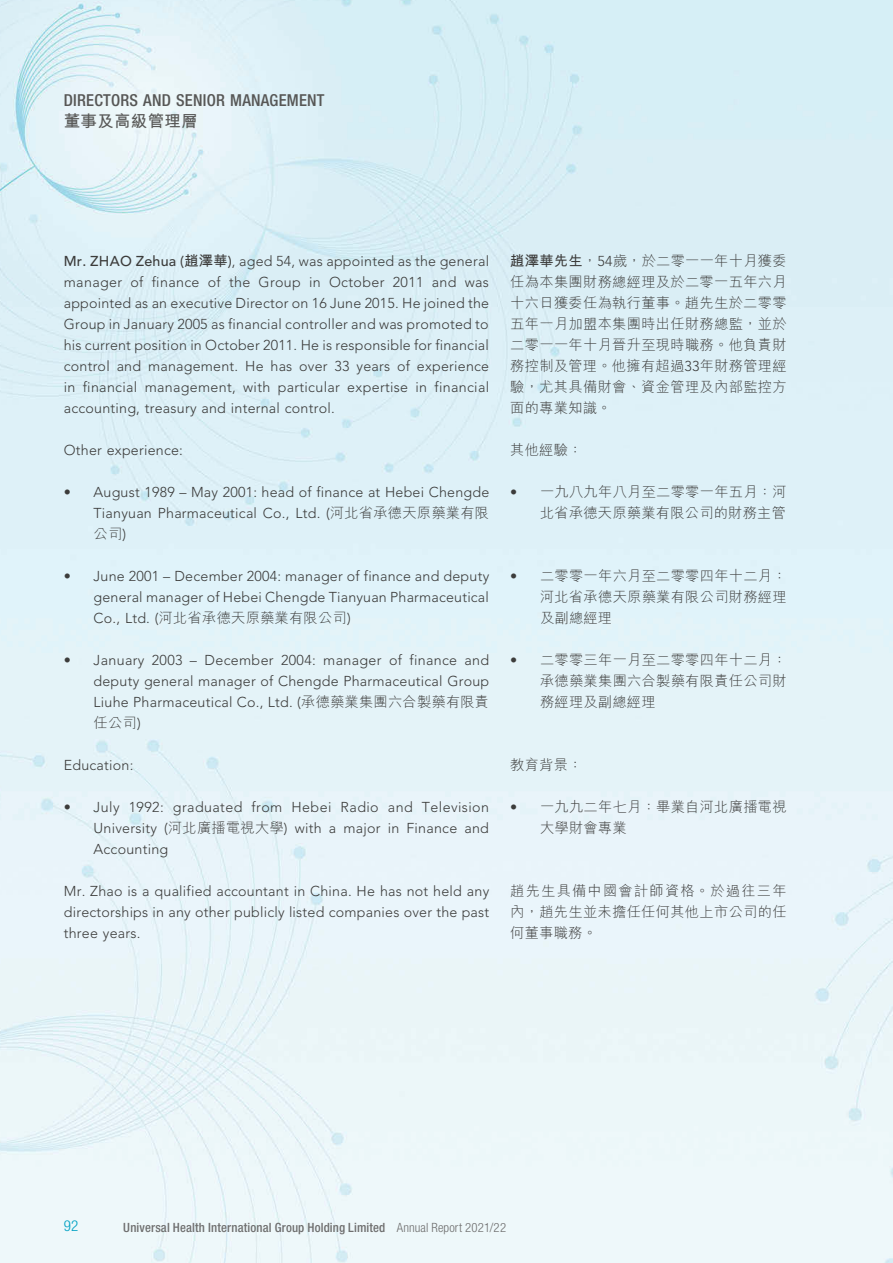
<style>
.page{position:relative;width:893px;height:1263px;background:#fff}
.page>*{position:absolute;margin:0;border:0;box-sizing:border-box;transform-origin:0 0}
.t1{font:500 condensed 16.5px "Helvetica Neue LT Std";letter-spacing:.015em;color:#575756}
.t2{font:700 16.5px "M Hei HK";letter-spacing:.015em;color:#575756}
.t3{font:300 condensed 15px "Helvetica Neue LT Std";color:#00a1c3}
.t4{font:300 14.25px/21px "Avenir LT Std";letter-spacing:.015em;color:#3c3c3b;text-align:justify}
.t5{font:300 14.25px/21px "M Hei HK";letter-spacing:.02em;color:#3c3c3b;text-align:justify}
.t6{font:500 condensed 12.75px "Helvetica Neue LT Std";letter-spacing:.01em;color:#6f6f6f}
.s1{font-weight:500}
.s2{font-family:"M Hei HK";font-weight:700}
.s3{font-family:"M Hei HK"}
.s4{font-family:"Avenir LT Std"}
.s5{font-weight:700}
.s6{font-weight:300}
</style>
<div class="page">
<img style="left:0;top:0;width:893px;height:1263px">
<p class="t1" style="left:64px;top:90px;width:262px">DIRECTORS AND SENIOR MANAGEMENT</p>
<p class="t2" style="left:64px;top:109px;width:135px">董事及高級管理層</p>
<p class="t4" style="left:64px;top:251px;width:427px"><span class="s1">Mr. ZHAO Zehua (</span><span class="s2">趙澤華</span><span class="s1">)</span>, aged 54, was appointed as the general manager of finance of the Group in October 2011 and was appointed as an executive Director on 16 June 2015. He joined the Group in January 2005 as financial controller and was promoted to his current position in October 2011. He is responsible for financial control and management. He has over 33 years of experience in financial management, with particular expertise in financial accounting, treasury and internal control.</p>
<p class="t4" style="left:64px;top:440px;width:121px">Other experience:</p>
<p class="t4" style="left:64px;top:482px;width:427px;text-align:right">• August 1989 – May 2001: head of finance at Hebei Chengde<br>Tianyuan Pharmaceutical Co., Ltd. (<span class="s3">河北省承德天原藥業有限</span></p>
<p class="t5" style="left:94px;top:523px;width:34px">公司<span class="s4">)</span></p>
<p class="t4" style="left:64px;top:566px;width:427px;text-align:right">• June 2001 – December 2004: manager of finance and deputy general manager of Hebei Chengde Tianyuan Pharmaceutical</p>
<p class="t5" style="left:94px;top:607px;width:259px"><span class="s4">Co., Ltd. (</span>河北省承德天原藥業有限公司<span class="s4">)</span></p>
<p class="t4" style="left:94px;top:650px;width:397px;text-indent:-30px">• January 2003 – December 2004: manager of finance and deputy general manager of Chengde Pharmaceutical Group Liuhe Pharmaceutical Co., Ltd. (<span class="s3">承德藥業集團六合製藥有限責</span></p>
<p class="t5" style="left:94px;top:712px;width:49px">任公司<span class="s4">)</span></p>
<p class="t4" style="left:64px;top:755px;width:71px">Education:</p>
<p class="t4" style="left:94px;top:797px;width:397px;text-indent:-30px">• July 1992: graduated from Hebei Radio and Television University (<span class="s3">河北廣播電視大學</span>) with a major in Finance and Accounting</p>
<p class="t4" style="left:64px;top:881px;width:427px">Mr. Zhao is a qualified accountant in China. He has not held any directorships in any other publicly listed companies over the past three years.</p>
<p class="t5" style="left:510px;top:250px;width:278px"><span class="s5">趙澤華先生</span>，<span class="s4">54</span>歲，於二零一一年十月獲委任為本集團財務總經理及於二零一五年六月十六日獲委任為執行董事。趙先生於二零零五年一月加盟本集團時出任財務總監，並於二零一一年十月晉升至現時職務。他負責財務控制及管理。他擁有超過<span class="s4">33</span>年財務管理經驗，尤其具備財會、資金管理及內部監控方面的專業知識。</p>
<p class="t5" style="left:510px;top:439px;width:74px">其他經驗：</p>
<p class="t5" style="left:510px;top:481px;width:278px;text-align:right"><span class="s4">•</span> 一九八九年八月至二零零一年五月：河北省承德天原藥業有限公司的財務主管</p>
<p class="t5" style="left:540px;top:565px;width:248px;text-indent:-30px"><span class="s4">•</span> 二零零一年六月至二零零四年十二月：河北省承德天原藥業有限公司財務經理及副總經理</p>
<p class="t5" style="left:540px;top:649px;width:248px;text-indent:-30px"><span class="s4">•</span> 二零零三年一月至二零零四年十二月：承德藥業集團六合製藥有限責任公司財務經理及副總經理</p>
<p class="t5" style="left:510px;top:754px;width:74px">教育背景：</p>
<p class="t5" style="left:540px;top:796px;width:248px;text-indent:-30px"><span class="s4">•</span> 一九九二年七月：畢業自河北廣播電視大學財會專業</p>
<p class="t5" style="left:510px;top:880px;width:278px">趙先生具備中國會計師資格。於過往三年內，趙先生並未擔任任何其他上市公司的任何董事職務。</p>
<p class="t3" style="left:64px;top:1217px;width:16px">92</p>
<p class="t6" style="left:123px;top:1220px;width:384px">Universal Health International Group Holding Limited <span class="s6">Annual Report 2021/22</span></p>
</div>
